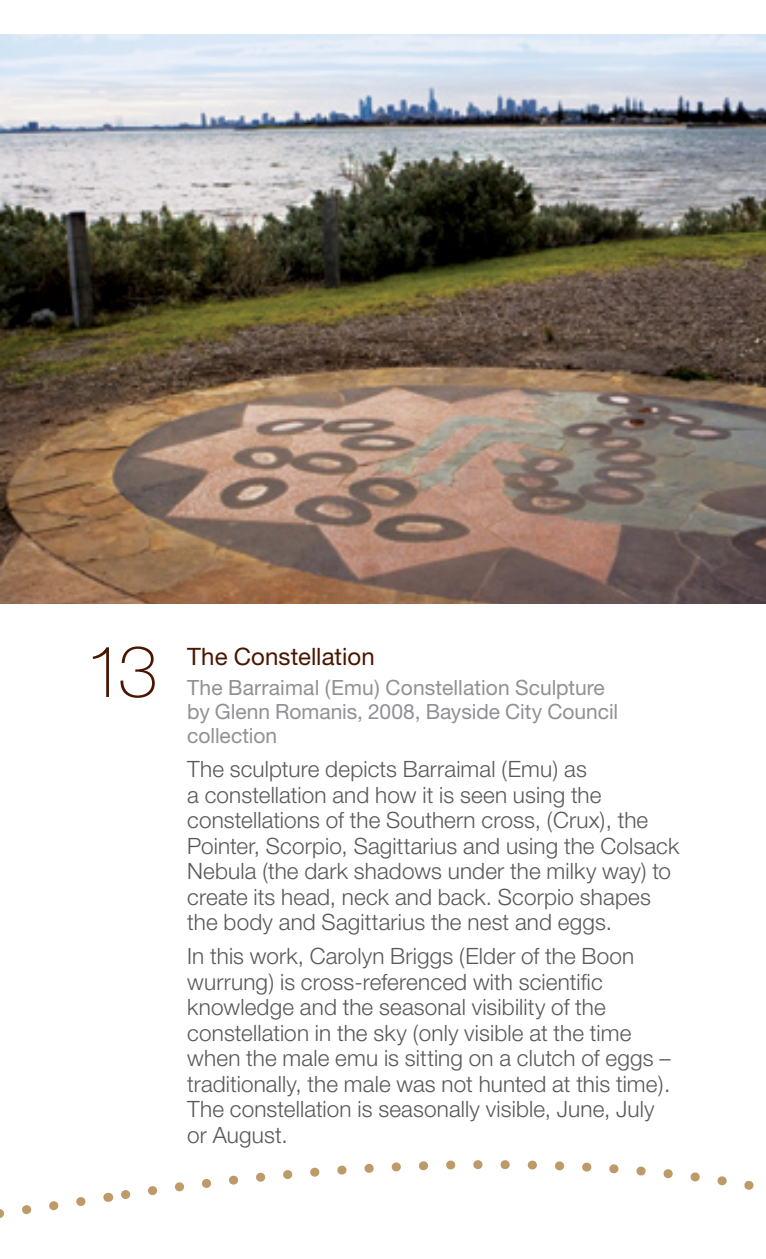
<style>
.page{position:relative;width:766px;height:1259px;background:#fff}
.page>*{position:absolute;margin:0;border:0;box-sizing:border-box;transform-origin:0 0}
.t1{font:100 72px "Helvetica Neue";color:#491700}
.t2{font:24px "Helvetica Neue";letter-spacing:.005em;color:#491700}
.t3{font:300 22.5px/25.5px "Helvetica Neue";letter-spacing:.005em;color:#58595b}
.t4{font:21px/24px "Helvetica Neue";color:#909195}
</style>
<div class="page">
<img style="left:0;top:34px;width:765px;height:570px">
<svg style="left:111px;top:1160px;width:643px;height:41px"></svg>
<svg style="left:0;top:1197px;width:86px;height:21px"></svg>
<h1 class="t1" style="left:85px;top:630px;width:74px">13</h1>
<p class="t2" style="left:187px;top:642px;width:189px">The Constellation</p>
<p class="t4" style="left:187px;top:675px;width:432px">The Barraimal (Emu) Constellation Sculpture by Glenn Romanis, 2008, Bayside City Council collection</p>
<p class="t3" style="left:187px;top:756px;width:493px">The sculpture depicts Barraimal (Emu) as<br>a constellation and how it is seen using the constellations of the Southern cross, (Crux), the Pointer, Scorpio, Sagittarius and using the Colsack Nebula (the dark shadows under the milky way) to create its head, neck and back. Scorpio shapes the body and Sagittarius the nest and eggs.</p>
<p class="t3" style="left:187px;top:943px;width:485px">In this work, Carolyn Briggs (Elder of the Boon wurrung) is cross-referenced with scientific knowledge and the seasonal visibility of the constellation in the sky (only visible at the time when the male emu is sitting on a clutch of eggs – traditionally, the male was not hunted at this time).<br>The constellation is seasonally visible, June, July or August.</p>
</div>
